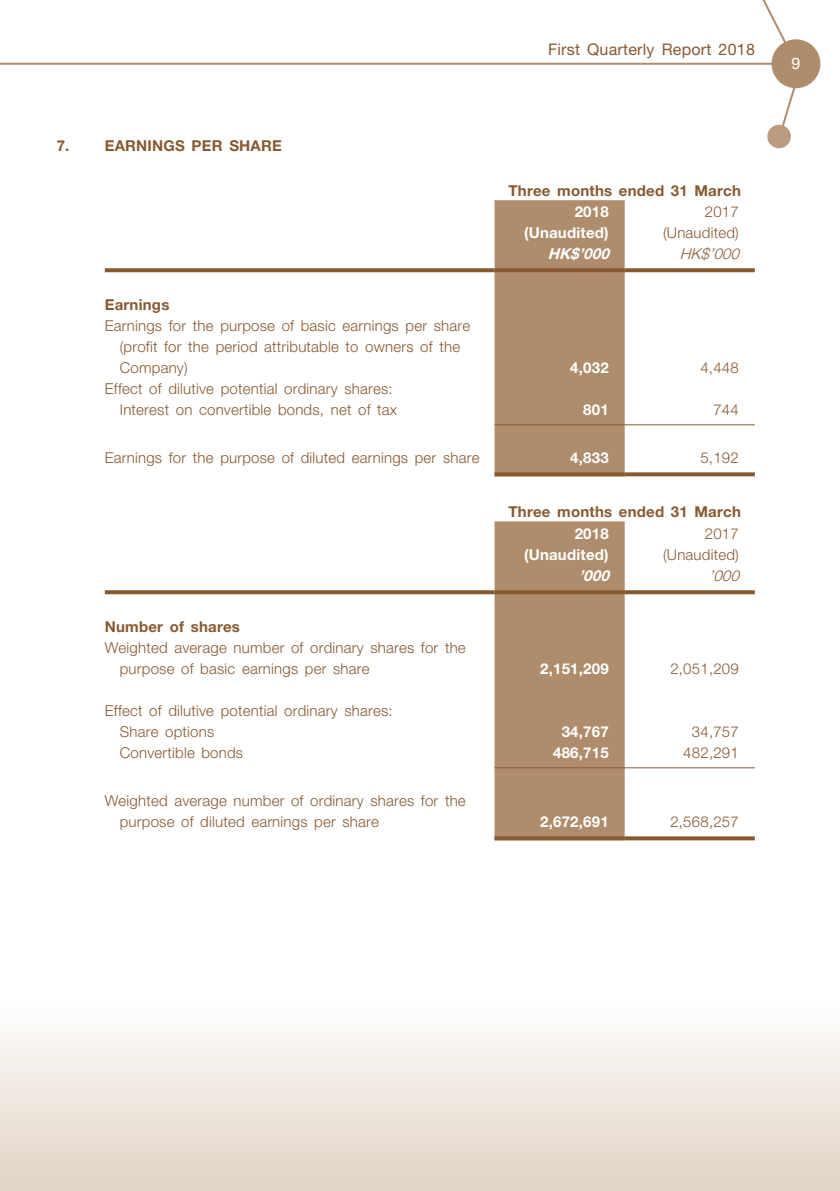
<style>
.page{position:relative;width:840px;height:1191px;background:#fff}
.page>*{position:absolute;margin:0;border:0;box-sizing:border-box;transform-origin:0 0}
.t1{font:16px "Helvetica Neue LT Std";letter-spacing:.015em;color:#885931}
.t2{font:16px "Helvetica Neue LT Std";color:#fff}
._26___P2__Note{font:300 15px/21px "Helvetica Neue LT Std";letter-spacing:.015em;color:#885931}
._29_Table_Stub__Note{font:300 15px/21px "Helvetica Neue LT Std";letter-spacing:.015em;color:#885931}
._26___P2__Note-2{font:700 15px "Helvetica Neue LT Std";letter-spacing:.015em;color:#fff}
._26___P2__Note-3{font:700 15px "Helvetica Neue LT Std";letter-spacing:.015em;color:#885931}
._17_H1__Note{font:700 15px "Helvetica Neue LT Std";letter-spacing:.015em;color:#885931}
._26___P2__Note-4{font:italic 700 15px "Helvetica Neue LT Std";color:#fff}
._26___P2__Note-5{font:italic 300 15px "Helvetica Neue LT Std";color:#885931}
._29_Table_Stub__Note-2{font:700 15px "Helvetica Neue LT Std";letter-spacing:.015em;color:#885931}
</style>
<div class="page">
<svg style="left:0;top:0;width:786px;height:65px"></svg>
<div style="left:771px;top:39px;width:49px;height:49px;background:#af8d6c;border-radius:50%"></div>
<div style="left:0;top:1002px;width:839px;height:189px;background:linear-gradient(to bottom,#fefefe,#e1d3c4)"></div>
<svg style="left:775px;top:76px;width:25px;height:67px"></svg>
<div style="left:766px;top:125px;width:24px;height:23px;background:#ba9d7f;border-radius:50%"></div>
<div style="left:494px;top:200px;width:130px;height:272px;background:#af8d6c"></div>
<svg style="left:105px;top:268px;width:389px;height:4px;background:#8f633d"></svg>
<svg style="left:494px;top:268px;width:130px;height:4px"></svg>
<svg style="left:624px;top:268px;width:130px;height:4px"></svg>
<hr style="left:494px;top:424px;width:130px;height:1px;background:#885931">
<hr style="left:624px;top:424px;width:130px;height:1px;background:#885931">
<svg style="left:494px;top:472px;width:130px;height:4px"></svg>
<svg style="left:624px;top:472px;width:130px;height:4px"></svg>
<svg style="left:494px;top:521px;width:130px;height:315px;background:#b29172"></svg>
<svg style="left:105px;top:590px;width:389px;height:4px;background:#8f623d"></svg>
<svg style="left:494px;top:590px;width:130px;height:4px"></svg>
<svg style="left:624px;top:590px;width:130px;height:4px"></svg>
<hr style="left:494px;top:767px;width:130px;height:1px;background:#885931">
<hr style="left:624px;top:767px;width:130px;height:1px;background:#885931">
<svg style="left:494px;top:836px;width:130px;height:4px"></svg>
<svg style="left:624px;top:836px;width:130px;height:4px"></svg>
<p class="_17_H1__Note" style="left:57px;top:137px;width:226px">7. EARNINGS PER SHARE</p>
<p class="_29_Table_Stub__Note-2" style="left:105px;top:296px;width:66px">Earnings</p>
<p class="_29_Table_Stub__Note" style="left:120px;top:315px;width:351px;text-indent:-15px">Earnings for the purpose of basic earnings per share (profit for the period attributable to owners of the<br>Company)</p>
<p class="t1" style="left:547px;top:40px;width:208px">First Quarterly Report 2018</p>
<p class="_26___P2__Note-3" style="left:508px;top:182px;width:234px">Three months ended 31 March</p>
<p class="_26___P2__Note-2" style="left:574px;top:203px;width:35px">2018</p>
<p class="_26___P2__Note" style="left:704px;top:201px;width:35px">2017</p>
<p class="_26___P2__Note-2" style="left:523px;top:224px;width:86px">(Unaudited)</p>
<p class="_26___P2__Note" style="left:662px;top:222px;width:77px">(Unaudited)</p>
<p class="_26___P2__Note-4" style="left:547px;top:245px;width:67px">HK$’000</p>
<p class="_26___P2__Note-5" style="left:679px;top:245px;width:65px">HK$’000</p>
<p class="_26___P2__Note-2" style="left:570px;top:359px;width:40px">4,032</p>
<p class="_26___P2__Note" style="left:700px;top:357px;width:40px">4,448</p>
<p class="_29_Table_Stub__Note" style="left:105px;top:378px;width:289px">Effect of dilutive potential ordinary shares:</p>
<p class="_29_Table_Stub__Note" style="left:120px;top:399px;width:279px">Interest on convertible bonds, net of tax</p>
<p class="_26___P2__Note-2" style="left:583px;top:401px;width:27px">801</p>
<p class="_26___P2__Note" style="left:713px;top:399px;width:27px">744</p>
<p class="_29_Table_Stub__Note" style="left:105px;top:447px;width:376px">Earnings for the purpose of diluted earnings per share</p>
<p class="_26___P2__Note-2" style="left:570px;top:449px;width:40px">4,833</p>
<p class="_26___P2__Note" style="left:700px;top:447px;width:40px">5,192</p>
<p class="_26___P2__Note-3" style="left:105px;top:617px;width:137px">Number of shares</p>
<p class="_26___P2__Note" style="left:120px;top:637px;width:347px;text-indent:-15px">Weighted average number of ordinary shares for the purpose of basic earnings per share</p>
<p class="_26___P2__Note-3" style="left:508px;top:503px;width:234px">Three months ended 31 March</p>
<p class="_26___P2__Note-2" style="left:574px;top:524px;width:35px">2018</p>
<p class="_26___P2__Note" style="left:704px;top:523px;width:35px">2017</p>
<p class="_26___P2__Note-2" style="left:523px;top:545px;width:86px">(Unaudited)</p>
<p class="_26___P2__Note" style="left:662px;top:544px;width:77px">(Unaudited)</p>
<p class="_26___P2__Note-4" style="left:578px;top:566px;width:36px">’000</p>
<p class="_26___P2__Note-5" style="left:708px;top:566px;width:36px">’000</p>
<p class="_26___P2__Note-2" style="left:540px;top:659px;width:70px">2,151,209</p>
<p class="_26___P2__Note" style="left:670px;top:658px;width:70px">2,051,209</p>
<p class="_26___P2__Note" style="left:105px;top:700px;width:289px">Effect of dilutive potential ordinary shares:</p>
<p class="_26___P2__Note" style="left:120px;top:721px;width:96px">Share options</p>
<p class="_26___P2__Note-2" style="left:561px;top:722px;width:48px">34,767</p>
<p class="_26___P2__Note" style="left:691px;top:721px;width:48px">34,757</p>
<p class="_26___P2__Note" style="left:120px;top:742px;width:125px">Convertible bonds</p>
<p class="_26___P2__Note-2" style="left:553px;top:743px;width:57px">486,715</p>
<p class="_26___P2__Note" style="left:683px;top:742px;width:57px">482,291</p>
<p class="_26___P2__Note" style="left:120px;top:790px;width:347px;text-indent:-15px">Weighted average number of ordinary shares for the purpose of diluted earnings per share</p>
<p class="_26___P2__Note-2" style="left:540px;top:812px;width:70px">2,672,691</p>
<p class="_26___P2__Note" style="left:670px;top:811px;width:70px">2,568,257</p>
<p class="t2" style="left:791px;top:53px;width:10px">9</p>
</div>
